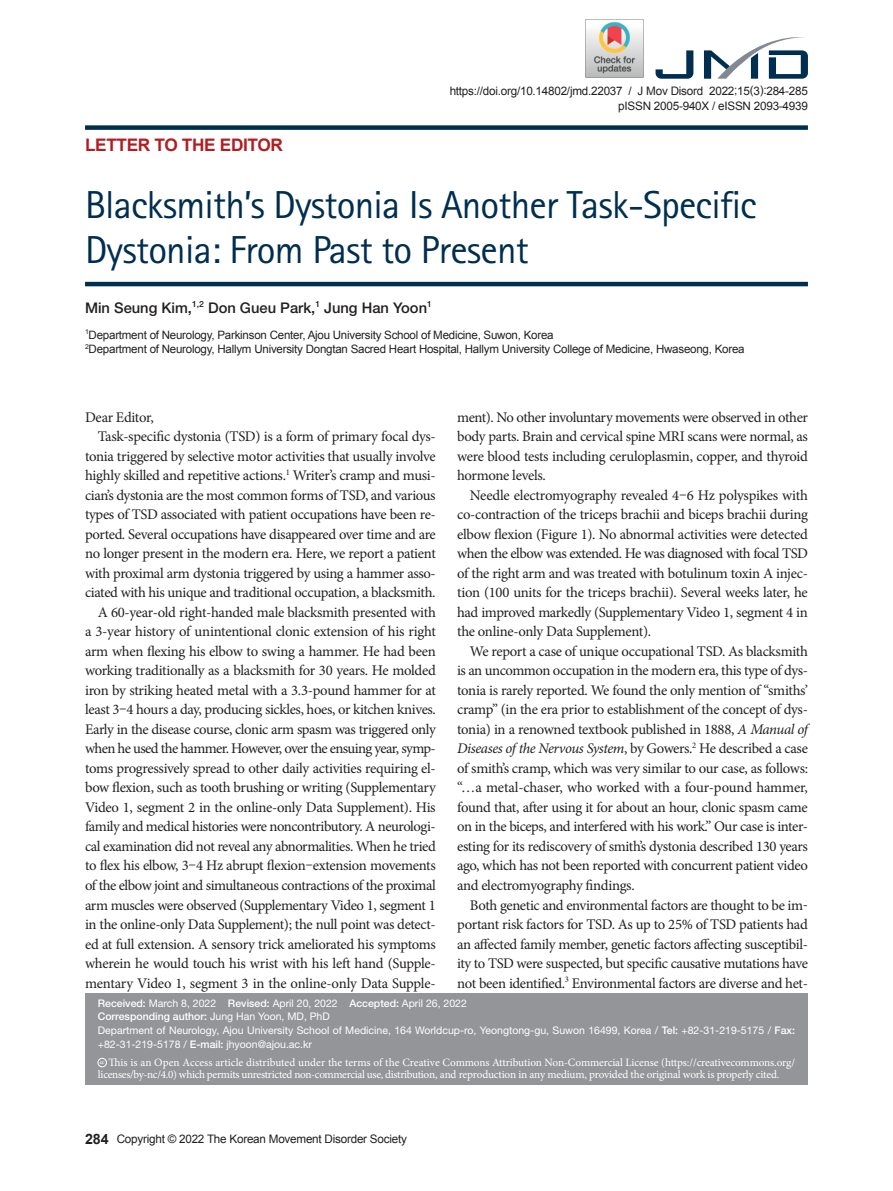
<style>
.page{position:relative;width:893px;height:1191px;background:#fff}
.page>*{position:absolute;margin:0;border:0;box-sizing:border-box;transform-origin:0 0}
.t1{font:39px/45px "Rotis Sans Serif Std";letter-spacing:-.02em;color:#002e4f}
.t2{font:700 17.25px "Arial";letter-spacing:-.02em;color:#b21d22}
.t3{font:14.7px/19.5px "Minion Pro";letter-spacing:-.025em;color:#231f20;text-align:justify}
.t4{font:14.7px "Minion Pro";letter-spacing:-.045em;color:#231f20}
.t5{font:500 14.7px "Helvetica Neue LT Std";color:#231f20}
.t6{font:11.7px/15px "Arial";letter-spacing:-.02em;color:#231f20;text-align:right}
.t7{font:11.55px/14.2px "Arial";letter-spacing:-.02em;color:#231f20}
.t8{font:11.25px/12.8px "Minion Pro";letter-spacing:-.02em;color:#fff}
.t9{font:10.5px/13.8px "Helvetica Neue LT Std";color:#fff}
.s1{font-style:italic}
.s2{font-weight:500}
.s3{font-size:6.75px}
.s4{font-weight:700;font-size:14.25px}
</style>
<div class="page">
<div style="left:85px;top:125px;width:723px;height:5px;background:#002e4f"></div>
<div style="left:85px;top:993px;width:723px;height:91px;background:#939598"></div>
<div style="left:98px;top:1058px;width:9px;height:9px;border:1px solid #fff;border-radius:50%"></div>
<hr style="left:85px;top:282px;width:723px;height:4px;background:#002e4f">
<svg style="left:655px;top:50px;width:38px;height:29px"></svg>
<svg style="left:704px;top:37px;width:104px;height:42px"></svg>
<img style="left:585px;top:19px;width:58px;height:59px">
<p class="t2" style="left:85px;top:133px;width:199px">LETTER TO THE EDITOR</p>
<p class="t6" style="left:450px;top:83px;width:360px">https://doi.org/10.14802/jmd.22037 / J Mov Disord 2022;15(3):284-285 pISSN 2005-940X / eISSN 2093-4939</p>
<h1 class="t1" style="left:85px;top:182px;width:673px">Blacksmith’s Dystonia Is Another Task-Specific<br>Dystonia: From Past to Present</h1>
<p class="t5" style="left:85px;top:299px;width:348px">Min Seung Kim,<sup>1,2</sup> Don Gueu Park,<sup>1</sup> Jung Han Yoon<sup>1</sup></p>
<p class="t7" style="left:85px;top:327px;width:661px"><sup>1</sup>Department of Neurology, Parkinson Center, Ajou University School of Medicine, Suwon, Korea<br><sup>2</sup>Department of Neurology, Hallym University Dongtan Sacred Heart Hospital, Hallym University College of Medicine, Hwaseong, Korea</p>
<p class="t3" style="left:85px;top:407px;width:70px">Dear Editor,</p>
<p class="t3" style="left:98px;top:427px;width:340px">Task-specific dystonia (TSD) is a form of primary focal dys-</p>
<p class="t3" style="left:85px;top:446px;width:352px">tonia triggered by selective motor activities that usually involve</p>
<p class="t3" style="left:85px;top:466px;width:352px">highly skilled and repetitive actions.<sup>1</sup> Writer’s cramp and musi-</p>
<p class="t3" style="left:85px;top:485px;width:352px">cian’s dystonia are the most common forms of TSD, and various</p>
<p class="t3" style="left:85px;top:505px;width:352px">types of TSD associated with patient occupations have been re-</p>
<p class="t3" style="left:85px;top:524px;width:352px">ported. Several occupations have disappeared over time and are</p>
<p class="t3" style="left:85px;top:544px;width:352px">no longer present in the modern era. Here, we report a patient</p>
<p class="t3" style="left:85px;top:563px;width:352px">with proximal arm dystonia triggered by using a hammer asso-</p>
<p class="t3" style="left:85px;top:583px;width:352px">ciated with his unique and traditional occupation, a blacksmith.</p>
<p class="t3" style="left:98px;top:602px;width:340px">A 60-year-old right-handed male blacksmith presented with</p>
<p class="t3" style="left:85px;top:622px;width:352px">a 3-year history of unintentional clonic extension of his right</p>
<p class="t3" style="left:85px;top:641px;width:352px">arm when flexing his elbow to swing a hammer. He had been</p>
<p class="t3" style="left:85px;top:661px;width:352px">working traditionally as a blacksmith for 30 years. He molded</p>
<p class="t3" style="left:85px;top:680px;width:352px">iron by striking heated metal with a 3.3-pound hammer for at</p>
<p class="t3" style="left:85px;top:700px;width:352px">least 3–4 hours a day, producing sickles, hoes, or kitchen knives.</p>
<p class="t3" style="left:85px;top:719px;width:352px">Early in the disease course, clonic arm spasm was triggered only</p>
<p class="t4" style="left:85px;top:739px;width:352px">when he used the hammer. However, over the ensuing year, symp-</p>
<p class="t3" style="left:85px;top:758px;width:352px">toms progressively spread to other daily activities requiring el-</p>
<p class="t3" style="left:85px;top:778px;width:352px">bow flexion, such as tooth brushing or writing (Supplementary</p>
<p class="t3" style="left:85px;top:797px;width:352px">Video 1, segment 2 in the online-only Data Supplement). His</p>
<p class="t3" style="left:85px;top:817px;width:352px">family and medical histories were noncontributory. A neurologi-</p>
<p class="t3" style="left:85px;top:836px;width:352px">cal examination did not reveal any abnormalities. When he tried</p>
<p class="t3" style="left:85px;top:856px;width:352px">to flex his elbow, 3–4 Hz abrupt flexion–extension movements</p>
<p class="t3" style="left:85px;top:875px;width:352px">of the elbow joint and simultaneous contractions of the proximal</p>
<p class="t3" style="left:85px;top:895px;width:352px">arm muscles were observed (Supplementary Video 1, segment 1</p>
<p class="t3" style="left:85px;top:914px;width:352px">in the online-only Data Supplement); the null point was detect-</p>
<p class="t3" style="left:85px;top:934px;width:352px">ed at full extension. A sensory trick ameliorated his symptoms</p>
<p class="t3" style="left:85px;top:953px;width:352px">wherein he would touch his wrist with his left hand (Supple-</p>
<p class="t3" style="left:85px;top:973px;width:352px">mentary Video 1, segment 3 in the online-only Data Supple-</p>
<p class="t3" style="left:457px;top:407px;width:352px">ment). No other involuntary movements were observed in other body parts. Brain and cervical spine MRI scans were normal, as were blood tests including ceruloplasmin, copper, and thyroid hormone levels.</p>
<p class="t3" style="left:457px;top:485px;width:352px;text-indent:13px">Needle electromyography revealed 4–6 Hz polyspikes with co-contraction of the triceps brachii and biceps brachii during elbow flexion (Figure 1). No abnormal activities were detected when the elbow was extended. He was diagnosed with focal TSD of the right arm and was treated with botulinum toxin A injec&shy;tion (100 units for the triceps brachii). Several weeks later, he had improved markedly (Supplementary Video 1, segment 4 in the online-only Data Supplement).</p>
<p class="t3" style="left:457px;top:641px;width:352px;text-indent:13px">We report a case of unique occupational TSD. As blacksmith is an uncommon occupation in the modern era, this type of dys&shy;tonia is rarely reported. We found the only mention of “smiths’ cramp” (in the era prior to establishment of the concept of dys&shy;tonia) in a renowned textbook published in 1888, <span class="s1">A Manual of Diseases of the Nervous System</span>, by Gowers.<sup>2</sup> He described a case of smith’s cramp, which was very similar to our case, as follows: “…a metal-chaser, who worked with a four-pound hammer, found that, after using it for about an hour, clonic spasm came on in the biceps, and interfered with his work.” Our case is inter&shy;esting for its rediscovery of smith’s dystonia described 130 years ago, which has not been reported with concurrent patient video and electromyography findings.</p>
<p class="t3" style="left:457px;top:895px;width:352px;text-indent:13px">Both genetic and environmental factors are thought to be im&shy;portant risk factors for TSD. As up to 25% of TSD patients had an affected family member, genetic factors affecting susceptibil&shy;ity to TSD were suspected, but specific causative mutations have not been identified.<sup>3</sup> Environmental factors are diverse and het-</p>
<p class="t9" style="left:98px;top:995px;width:699px"><span class="s2">Received:</span> March 8, 2022 <span class="s2">Revised:</span> April 20, 2022 <span class="s2">Accepted:</span> April 26, 2022<br><span class="s2">Corresponding author:</span> Jung Han Yoon, MD, PhD<br>Department of Neurology, Ajou University School of Medicine, 164 Worldcup-ro, Yeongtong-gu, Suwon 16499, Korea / <span class="s2">Tel:</span> +82-31-219-5175 / <span class="s2">Fax: </span>+82-31-219-5178 / <span class="s2">E-mail:</span> jhyoon@ajou.ac.kr</p>
<p class="t8" style="left:98px;top:1055px;width:699px"><span class="s3">cc</span> This is an Open Access article distributed under the terms of the Creative Commons Attribution Non-Commercial License (https://creativecommons.org/ licenses/by-nc/4.0) which permits unrestricted non-commercial use, distribution, and reproduction in any medium, provided the original work is properly cited.</p>
<p class="t6" style="left:85px;top:1131px;width:323px"><span class="s4">284</span> Copyright © 2022 The Korean Movement Disorder Society</p>
</div>
